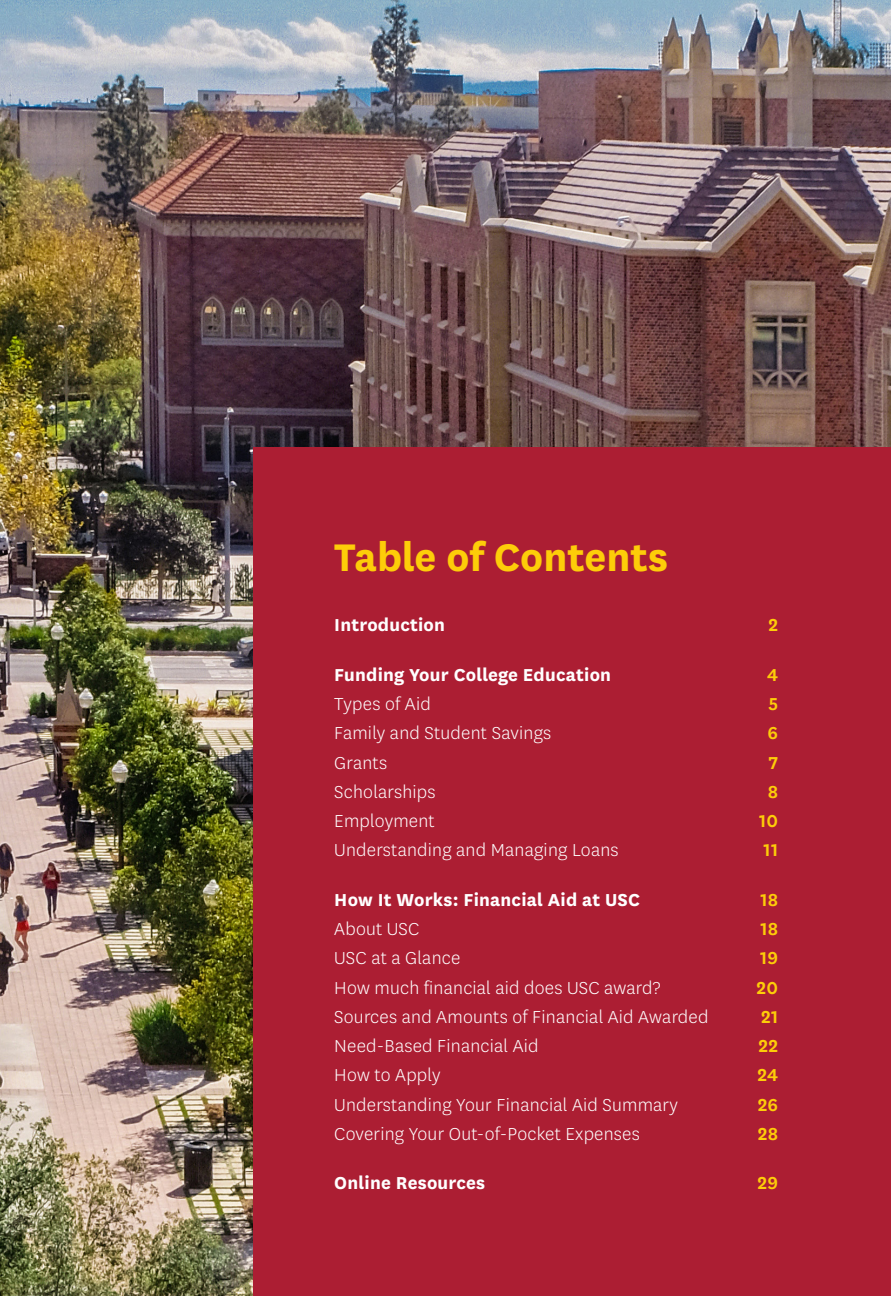
<style>
.page{position:relative;width:891px;height:1296px;background:#fff}
.page>*{position:absolute;margin:0;border:0;box-sizing:border-box;transform-origin:0 0}
.National_20_Cardinal{font:700 45px "National";color:#fdcd09}
.National_10_Light_-White{font:300 20.25px "National";letter-spacing:.01em;color:#fff}
.National_10_Light_-White-2{font:700 20.25px "National";letter-spacing:.01em;color:#fff}
.National_10_Light_-White-3{font:600 20.25px/29.2px "National";letter-spacing:.01em;color:#fdcd09;text-align:justify}
</style>
<div class="page">
<img style="left:0;top:0;width:891px;height:1296px">
<div style="left:253px;top:447px;width:638px;height:849px;background:#ac1e33"></div>
<p class="National_20_Cardinal" style="left:334px;top:526px;width:335px">Table of Contents</p>
<p class="National_10_Light_-White-2" style="left:334px;top:611px;width:112px">Introduction</p>
<p class="National_10_Light_-White-2" style="left:334px;top:660px;width:278px">Funding Your College Education</p>
<p class="National_10_Light_-White" style="left:334px;top:691px;width:98px">Types of Aid</p>
<p class="National_10_Light_-White" style="left:334px;top:721px;width:218px">Family and Student Savings</p>
<p class="National_10_Light_-White" style="left:334px;top:750px;width:54px">Grants</p>
<p class="National_10_Light_-White" style="left:334px;top:779px;width:103px">Scholarships</p>
<p class="National_10_Light_-White" style="left:334px;top:808px;width:102px">Employment</p>
<p class="National_10_Light_-White" style="left:334px;top:838px;width:286px">Understanding and Managing Loans</p>
<p class="National_10_Light_-White-2" style="left:334px;top:885px;width:307px">How It Works: Financial Aid at USC</p>
<p class="National_10_Light_-White" style="left:334px;top:916px;width:87px">About USC</p>
<p class="National_10_Light_-White" style="left:334px;top:946px;width:128px">USC at a Glance</p>
<p class="National_10_Light_-White" style="left:334px;top:975px;width:328px">How much financial aid does USC award?</p>
<p class="National_10_Light_-White" style="left:334px;top:1004px;width:376px">Sources and Amounts of Financial Aid Awarded</p>
<p class="National_10_Light_-White" style="left:334px;top:1033px;width:206px">Need-Based Financial Aid</p>
<p class="National_10_Light_-White" style="left:334px;top:1063px;width:108px">How to Apply</p>
<p class="National_10_Light_-White" style="left:334px;top:1092px;width:345px">Understanding Your Financial Aid Summary</p>
<p class="National_10_Light_-White" style="left:334px;top:1121px;width:307px">Covering Your Out-of-Pocket Expenses</p>
<p class="National_10_Light_-White-2" style="left:334px;top:1169px;width:153px">Online Resources</p>
<p class="National_10_Light_-White-3" style="left:768px;top:609px;width:11px">2</p>
<p class="National_10_Light_-White-3" style="left:767px;top:659px;width:13px">4</p>
<p class="National_10_Light_-White-3" style="left:768px;top:688px;width:11px">5</p>
<p class="National_10_Light_-White-3" style="left:768px;top:717px;width:12px">6<br>7<br>8</p>
<p class="National_10_Light_-White-3" style="left:759px;top:805px;width:21px">10</p>
<p class="National_10_Light_-White-3" style="left:764px;top:834px;width:16px">11</p>
<p class="National_10_Light_-White-3" style="left:760px;top:884px;width:19px">18</p>
<p class="National_10_Light_-White-3" style="left:760px;top:913px;width:19px">18</p>
<p class="National_10_Light_-White-3" style="left:760px;top:942px;width:20px">19</p>
<p class="National_10_Light_-White-3" style="left:757px;top:971px;width:23px">20</p>
<p class="National_10_Light_-White-3" style="left:761px;top:1001px;width:19px">21</p>
<p class="National_10_Light_-White-3" style="left:759px;top:1030px;width:21px">22</p>
<p class="National_10_Light_-White-3" style="left:757px;top:1059px;width:22px">24</p>
<p class="National_10_Light_-White-3" style="left:758px;top:1088px;width:22px">26</p>
<p class="National_10_Light_-White-3" style="left:758px;top:1118px;width:22px">28</p>
<p class="National_10_Light_-White-3" style="left:758px;top:1167px;width:22px">29</p>
</div>
